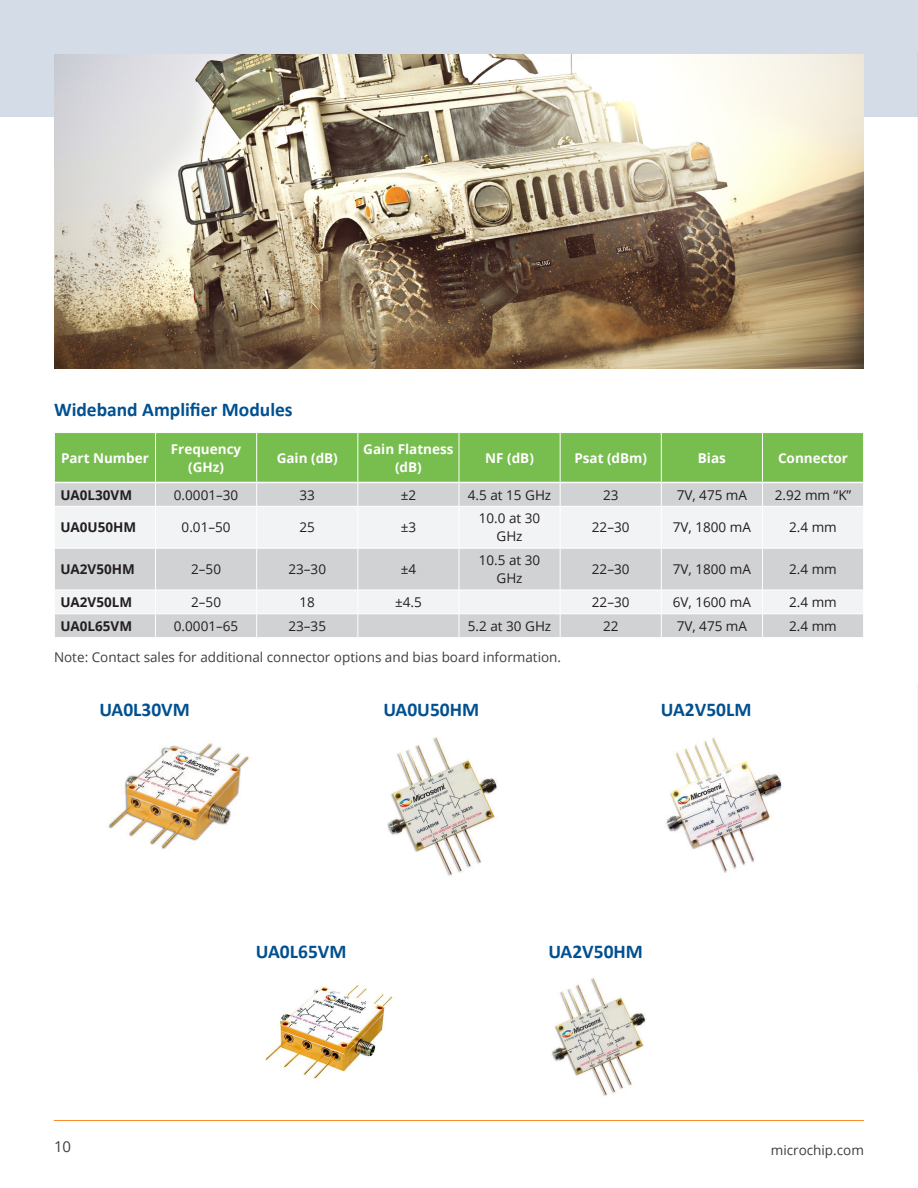
<style>
.page{position:relative;width:918px;height:1188px;background:#fff}
.page>*{position:absolute;margin:0;border:0;box-sizing:border-box;transform-origin:0 0}
.t1{font:700 19.5px "Calibri";color:#005090}
.t2{font:15px "Open Sans";color:#3e3e3f}
.t3{font:13.5px/18px "Open Sans";color:#231f20;text-align:center}
.t4{font:13.5px "Open Sans";color:#3e3e3f}
.t5{font:700 13.5px/18px "Open Sans";color:#fff;text-align:center}
.t6{font:700 13.5px "Open Sans";color:#231f20}
</style>
<div class="page">
<div style="left:0;top:0;width:918px;height:117px;background:#d4dce7"></div>
<hr style="left:54px;top:1120px;width:810px;height:1px;background:#ff8c2b">
<div style="left:55px;top:614px;width:808px;height:23px;background:#d1d2d4"></div>
<svg style="left:55px;top:507px;width:808px;height:106px;fill:#f2f3f4"></svg>
<hr style="left:155px;top:507px;width:1px;height:41px;background:#fff">
<hr style="left:256px;top:507px;width:1px;height:41px;background:#fff">
<hr style="left:357px;top:507px;width:1px;height:41px;background:#fff">
<hr style="left:459px;top:507px;width:1px;height:41px;background:#fff">
<hr style="left:560px;top:507px;width:1px;height:41px;background:#fff">
<hr style="left:661px;top:507px;width:1px;height:41px;background:#fff">
<hr style="left:762px;top:507px;width:1px;height:41px;background:#fff">
<hr style="left:54px;top:548px;width:102px;height:1px;background:#fff">
<hr style="left:156px;top:548px;width:101px;height:1px;background:#fff">
<hr style="left:155px;top:549px;width:1px;height:41px;background:#fff">
<hr style="left:257px;top:548px;width:101px;height:1px;background:#fff">
<hr style="left:256px;top:549px;width:1px;height:41px;background:#fff">
<hr style="left:358px;top:548px;width:101px;height:1px;background:#fff">
<hr style="left:357px;top:549px;width:1px;height:41px;background:#fff">
<hr style="left:459px;top:548px;width:101px;height:1px;background:#fff">
<hr style="left:459px;top:549px;width:1px;height:41px;background:#fff">
<hr style="left:560px;top:548px;width:101px;height:1px;background:#fff">
<hr style="left:560px;top:549px;width:1px;height:41px;background:#fff">
<hr style="left:661px;top:548px;width:101px;height:1px;background:#fff">
<hr style="left:661px;top:549px;width:1px;height:41px;background:#fff">
<hr style="left:762px;top:548px;width:102px;height:1px;background:#fff">
<hr style="left:762px;top:549px;width:1px;height:41px;background:#fff">
<hr style="left:54px;top:590px;width:102px;height:1px;background:#fff">
<hr style="left:156px;top:590px;width:101px;height:1px;background:#fff">
<hr style="left:257px;top:590px;width:101px;height:1px;background:#fff">
<hr style="left:358px;top:590px;width:101px;height:1px;background:#fff">
<hr style="left:459px;top:590px;width:101px;height:1px;background:#fff">
<hr style="left:560px;top:590px;width:101px;height:1px;background:#fff">
<hr style="left:661px;top:590px;width:101px;height:1px;background:#fff">
<hr style="left:762px;top:590px;width:102px;height:1px;background:#fff">
<svg style="left:155px;top:591px;width:1px;height:46px"></svg>
<svg style="left:256px;top:591px;width:1px;height:46px"></svg>
<svg style="left:357px;top:591px;width:1px;height:46px"></svg>
<svg style="left:459px;top:591px;width:1px;height:46px"></svg>
<svg style="left:560px;top:591px;width:1px;height:46px"></svg>
<svg style="left:661px;top:591px;width:1px;height:46px"></svg>
<svg style="left:762px;top:591px;width:1px;height:46px"></svg>
<svg style="left:55px;top:433px;width:808px;height:73px;background:#95c57a"></svg>
<hr style="left:54px;top:482px;width:102px;height:1px;background:#fff">
<hr style="left:156px;top:482px;width:101px;height:1px;background:#fff">
<hr style="left:257px;top:482px;width:101px;height:1px;background:#fff">
<hr style="left:358px;top:482px;width:101px;height:1px;background:#fff">
<hr style="left:459px;top:482px;width:101px;height:1px;background:#fff">
<hr style="left:560px;top:482px;width:101px;height:1px;background:#fff">
<hr style="left:661px;top:482px;width:101px;height:1px;background:#fff">
<hr style="left:762px;top:482px;width:102px;height:1px;background:#fff">
<img style="left:108px;top:743px;width:142px;height:107px">
<img style="left:387px;top:737px;width:110px;height:139px">
<img style="left:666px;top:737px;width:116px;height:136px">
<img style="left:265px;top:985px;width:128px;height:94px">
<img style="left:551px;top:978px;width:95px;height:118px">
<img style="left:54px;top:54px;width:810px;height:314px">
<svg style="left:917px;top:52px;width:1px;height:387px"></svg>
<svg style="left:917px;top:684px;width:1px;height:388px"></svg>
<h1 class="t1" style="left:54px;top:396px;width:240px">Wideband Amplifier Modules</h1>
<p class="t5" style="left:61px;top:448px;width:89px">Part Number</p>
<p class="t5" style="left:171px;top:439px;width:72px">Frequency (GHz)</p>
<p class="t5" style="left:277px;top:448px;width:63px">Gain (dB)</p>
<p class="t5" style="left:363px;top:439px;width:92px">Gain Flatness (dB)</p>
<p class="t5" style="left:485px;top:448px;width:50px">NF (dB)</p>
<p class="t5" style="left:574px;top:448px;width:74px">Psat (dBm)</p>
<p class="t5" style="left:698px;top:448px;width:30px">Bias</p>
<p class="t5" style="left:778px;top:448px;width:71px">Connector</p>
<p class="t6" style="left:60px;top:485px;width:73px">UA0L30VM</p>
<p class="t3" style="left:174px;top:485px;width:66px">0.0001–30</p>
<p class="t3" style="left:300px;top:485px;width:17px">33</p>
<p class="t3" style="left:401px;top:485px;width:17px">±2</p>
<p class="t3" style="left:468px;top:485px;width:85px">4.5 at 15 GHz</p>
<p class="t3" style="left:603px;top:485px;width:17px">23</p>
<p class="t3" style="left:677px;top:485px;width:72px">7V, 475 mA</p>
<p class="t3" style="left:775px;top:485px;width:78px">2.92 mm “K”</p>
<p class="t6" style="left:60px;top:518px;width:77px">UA0U50HM</p>
<p class="t3" style="left:182px;top:518px;width:50px">0.01–50</p>
<p class="t3" style="left:300px;top:518px;width:17px">25</p>
<p class="t3" style="left:401px;top:518px;width:17px">±3</p>
<p class="t3" style="left:479px;top:509px;width:63px">10.0 at 30<br>GHz</p>
<p class="t3" style="left:592px;top:518px;width:39px">22–30</p>
<p class="t3" style="left:673px;top:518px;width:80px">7V, 1800 mA</p>
<p class="t3" style="left:789px;top:518px;width:49px">2.4 mm</p>
<p class="t6" style="left:60px;top:560px;width:76px">UA2V50HM</p>
<p class="t3" style="left:191px;top:560px;width:31px">2–50</p>
<p class="t3" style="left:288px;top:560px;width:39px">23–30</p>
<p class="t3" style="left:401px;top:560px;width:17px">±4</p>
<p class="t3" style="left:479px;top:551px;width:63px">10.5 at 30<br>GHz</p>
<p class="t3" style="left:592px;top:560px;width:39px">22–30</p>
<p class="t3" style="left:673px;top:560px;width:80px">7V, 1800 mA</p>
<p class="t3" style="left:789px;top:560px;width:49px">2.4 mm</p>
<p class="t6" style="left:60px;top:593px;width:73px">UA2V50LM</p>
<p class="t3" style="left:191px;top:593px;width:31px">2–50</p>
<p class="t3" style="left:300px;top:593px;width:17px">18</p>
<p class="t3" style="left:395px;top:593px;width:28px">±4.5</p>
<p class="t3" style="left:592px;top:593px;width:39px">22–30</p>
<p class="t3" style="left:673px;top:593px;width:80px">6V, 1600 mA</p>
<p class="t3" style="left:789px;top:593px;width:49px">2.4 mm</p>
<p class="t6" style="left:60px;top:616px;width:73px">UA0L65VM</p>
<p class="t3" style="left:174px;top:617px;width:66px">0.0001–65</p>
<p class="t3" style="left:288px;top:617px;width:39px">23–35</p>
<p class="t3" style="left:468px;top:617px;width:85px">5.2 at 30 GHz</p>
<p class="t3" style="left:603px;top:617px;width:17px">22</p>
<p class="t3" style="left:677px;top:617px;width:72px">7V, 475 mA</p>
<p class="t3" style="left:789px;top:617px;width:49px">2.4 mm</p>
<p class="t4" style="left:54px;top:647px;width:509px">Note: Contact sales for additional connector options and bias board information.</p>
<h1 class="t1" style="left:99px;top:696px;width:92px">UA0L30VM</h1>
<h1 class="t1" style="left:383px;top:696px;width:97px">UA0U50HM</h1>
<h1 class="t1" style="left:661px;top:696px;width:92px">UA2V50LM</h1>
<h1 class="t1" style="left:256px;top:937px;width:92px">UA0L65VM</h1>
<h1 class="t1" style="left:548px;top:937px;width:96px">UA2V50HM</h1>
<p class="t2" style="left:54px;top:1136px;width:19px">10</p>
<p class="t4" style="left:771px;top:1141px;width:95px">microchip.com</p>
</div>
